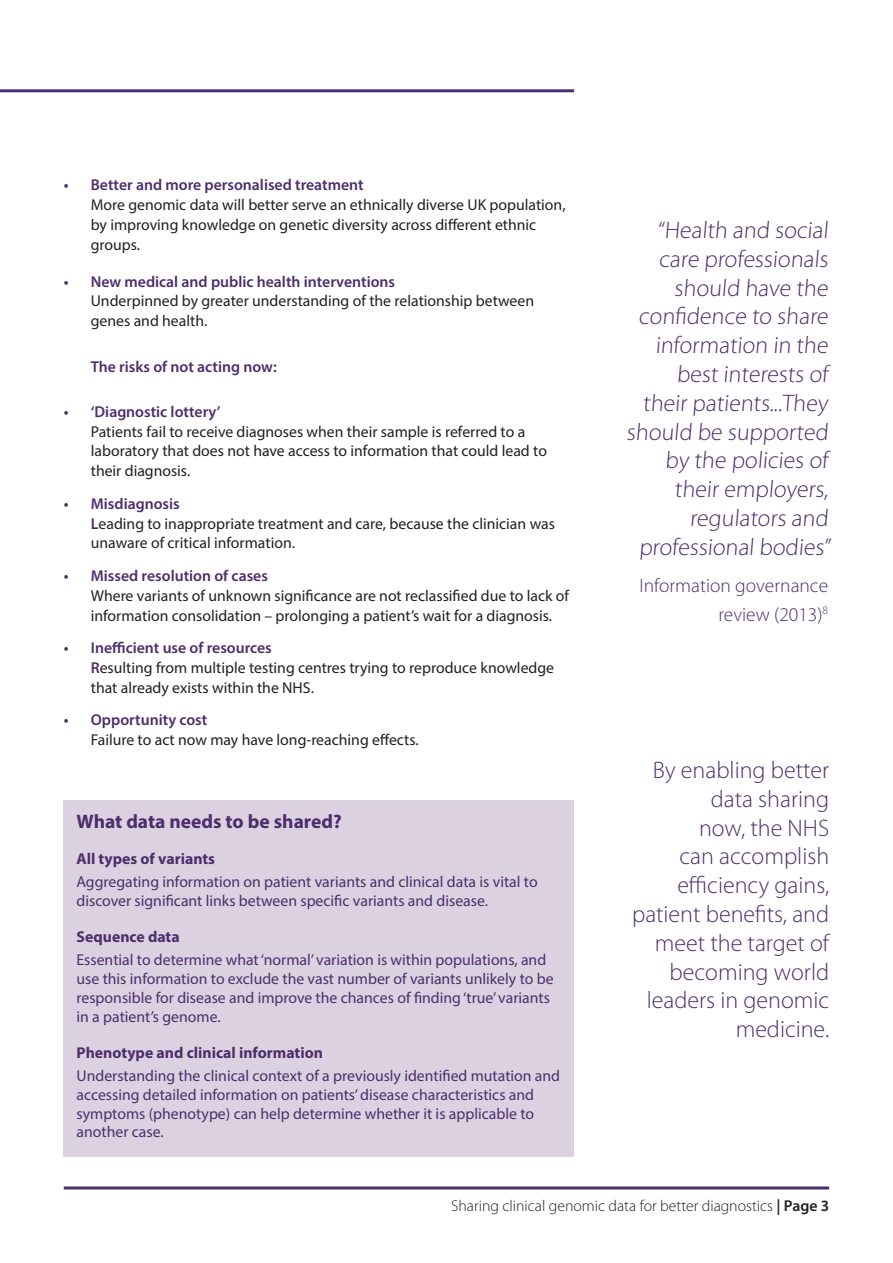
<style>
.page{position:relative;width:893px;height:1263px;background:#fff}
.page>*{position:absolute;margin:0;border:0;box-sizing:border-box;transform-origin:0 0}
.Main_text_list{font:300 24px/28.8px "Myriad Pro";color:#4d2e6d;text-align:right}
.Main_text_list-2{font:300 19.5px/28.8px "Myriad Pro";color:#4d2e6d;text-align:right}
.t1{font:700 19.5px "Myriad Pro";color:#4d2e6d}
.Main_text{font:15.75px/19.8px "Myriad Pro";color:#231f20}
.t2{font:15.75px/18.9px "Myriad Pro";color:#4d2e6d}
.Main_text-2{font:600 15.75px "Myriad Pro";color:#4d2e6d}
.t3{font:300 15.75px "Myriad Pro";color:#231f20}
.s1{font-weight:600;color:#4d2e6d}
.s2{font-weight:700}
.s3{font-weight:600}
</style>
<div class="page">
<hr style="left:64px;top:1186px;width:765px;height:3px;background:#4d2e6d">
<hr style="left:0;top:89px;width:574px;height:3px;background:#4d2e6d">
<div style="left:64px;top:800px;width:510px;height:357px;background:#dcd1e0"></div>
<p class="Main_text-2" style="left:64px;top:175px;width:301px">• Better and more personalised treatment</p>
<p class="Main_text" style="left:91px;top:195px;width:476px">More genomic data will better serve an ethnically diverse UK population, by improving knowledge on genetic diversity across different ethnic groups.</p>
<p class="Main_text-2" style="left:64px;top:271px;width:333px">• New medical and public health interventions</p>
<p class="Main_text" style="left:91px;top:291px;width:445px">Underpinned by greater understanding of the relationship between genes and health.</p>
<p class="Main_text-2" style="left:91px;top:356px;width:188px">The risks of not acting now:</p>
<p class="Main_text-2" style="left:64px;top:402px;width:158px">• ‘Diagnostic lottery’</p>
<p class="Main_text" style="left:91px;top:421px;width:458px">Patients fail to receive diagnoses when their sample is referred to a laboratory that does not have access to information that could lead to their diagnosis.</p>
<p class="Main_text-2" style="left:64px;top:493px;width:117px">• Misdiagnosis</p>
<p class="Main_text" style="left:91px;top:513px;width:466px"><span class="s1">L</span>eading to inappropriate treatment and care, because the clinician was unaware of critical information.</p>
<p class="Main_text-2" style="left:64px;top:566px;width:206px">• Missed resolution of cases</p>
<p class="Main_text" style="left:91px;top:585px;width:480px">Where variants of unknown significance are not reclassified due to lack of information consolidation – prolonging a patient’s wait for a diagnosis.</p>
<p class="Main_text-2" style="left:64px;top:638px;width:210px">• Inefficient use of resources</p>
<p class="Main_text" style="left:91px;top:657px;width:465px"><span class="s1">R</span>esulting from multiple testing centres trying to reproduce knowledge that already exists within the NHS.</p>
<p class="Main_text-2" style="left:64px;top:710px;width:145px">• Opportunity cost</p>
<p class="Main_text" style="left:91px;top:730px;width:329px">Failure to act now may have long-reaching effects.</p>
<p class="t1" style="left:77px;top:809px;width:267px">What data needs to be shared?</p>
<p class="t2" style="left:77px;top:847px;width:463px;line-height:23.1px"><span class="s2">All types of variants<br></span>Aggregating information on patient variants and clinical data is vital to</p>
<p class="t2" style="left:77px;top:891px;width:413px">discover significant links between specific variants and disease.</p>
<p class="t2" style="left:77px;top:925px;width:471px;line-height:23.1px"><span class="s2">Sequence data<br></span>Essential to determine what ‘normal’ variation is within populations, and</p>
<p class="t2" style="left:77px;top:969px;width:479px">use this information to exclude the vast number of variants unlikely to be responsible for disease and improve the chances of finding ‘true’ variants in a patient’s genome.</p>
<p class="t2" style="left:77px;top:1040px;width:485px;line-height:23.1px"><span class="s2">Phenotype and clinical information<br></span>Understanding the clinical context of a previously identified mutation and</p>
<p class="t2" style="left:77px;top:1085px;width:459px;text-align:justify">accessing detailed information on patients’ disease characteristics and symptoms (phenotype) can help determine whether it is applicable to another case.</p>
<p class="Main_text_list" style="left:627px;top:216px;width:208px">“Health and social care professionals should have the confidence to share information in the best interests of<br>their patients...They should be supported by the policies of their employers, regulators and professional bodies”</p>
<p class="Main_text_list-2" style="left:639px;top:571px;width:190px">Information governance review (2013)<sup>8</sup></p>
<p class="Main_text_list" style="left:632px;top:756px;width:199px">By enabling better data sharing<br>now, the NHS<br>can accomplish efficiency gains, patient benefits, and meet the target of becoming world leaders in genomic medicine.</p>
<p class="t3" style="left:451px;top:1197px;width:380px">Sharing clinical genomic data for better diagnostics <span class="s3">| Page 3</span></p>
</div>
